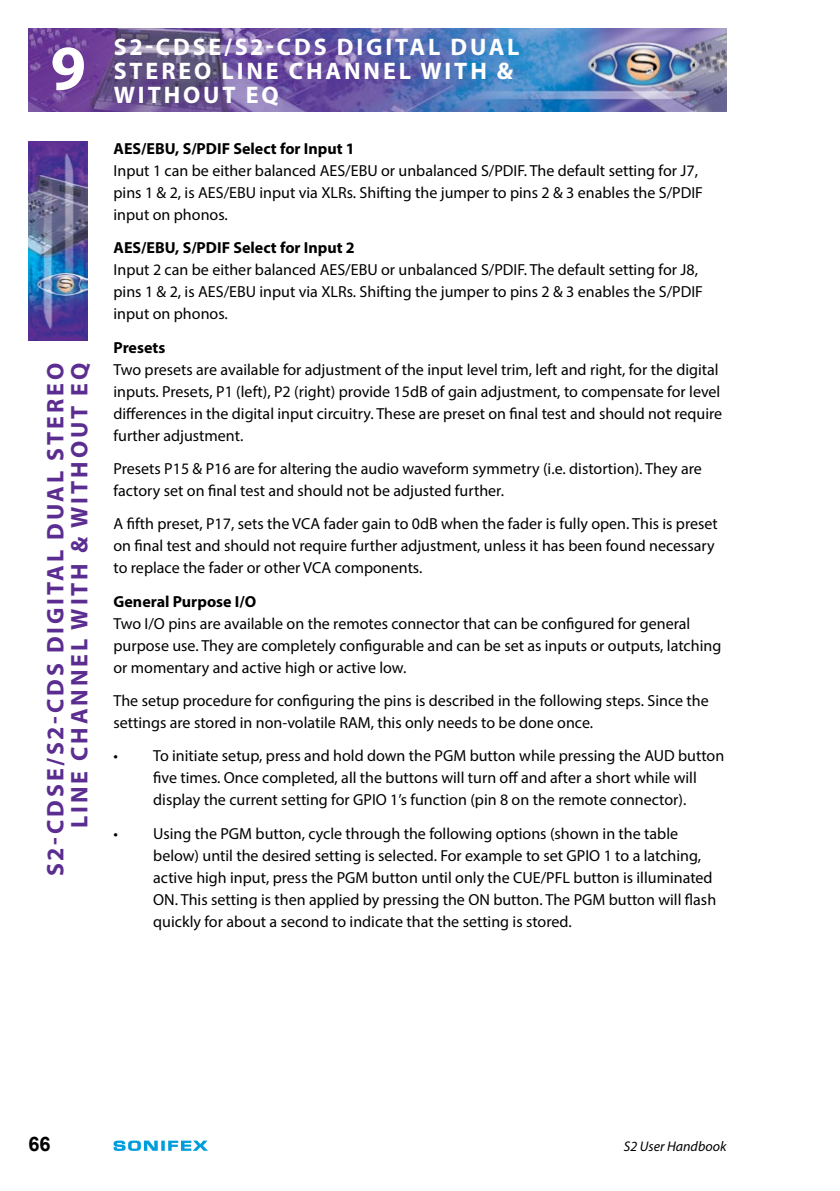
<style>
.page{position:relative;width:840px;height:1191px;background:#fff}
.page>*{position:absolute;margin:0;border:0;box-sizing:border-box;transform-origin:0 0}
.t1{font:700 64px "Myriad Pro";color:#fff}
.t2{font:700 24px/24px "Myriad Pro";letter-spacing:.12em;color:#fff}
.t3{font:700 24px/24px "Myriad Pro";letter-spacing:.12em;color:#5c2d91;text-align:right}
.t4{font:700 20px "Arial";color:#000}
.t5{font:16px/22px "Myriad Pro";color:#000}
.t6{font:700 16px "Myriad Pro";color:#000}
.t7{font:italic 14px "Myriad Pro";color:#000}
</style>
<div class="page">
<img style="left:28px;top:28px;width:698px;height:83px">
<svg style="left:161px;top:1140px;width:4px;height:10px"></svg>
<svg style="left:113px;top:1140px;width:45px;height:11px"></svg>
<svg style="left:168px;top:1140px;width:40px;height:10px"></svg>
<img style="left:28px;top:142px;width:59px;height:199px">
<h1 class="t1" style="left:51px;top:26px;width:37px">9</h1>
<h2 class="t3" style="left:43px;top:876px;width:515px;rotate:-90deg">S2-CDSE/S2-CDS DIGITAL DUAL STEREO<br>LINE CHANNEL WITH &amp; WITHOUT EQ</h2>
<h2 class="t2" style="left:114px;top:34px;width:407px">S2-CDSE/S2-CDS DIGITAL DUAL<br>STEREO LINE CHANNEL WITH &amp;<br>WITHOUT EQ</h2>
<p class="t6" style="left:113px;top:138px;width:243px">AES/EBU, S/PDIF Select for Input 1</p>
<p class="t5" style="left:113px;top:159px;width:590px">Input 1 can be either balanced AES/EBU or unbalanced S/PDIF. The default setting for J7, pins 1 &amp; 2, is AES/EBU input via XLRs. Shifting the jumper to pins 2 &amp; 3 enables the S/PDIF input on phonos.</p>
<p class="t6" style="left:113px;top:237px;width:243px">AES/EBU, S/PDIF Select for Input 2</p>
<p class="t5" style="left:113px;top:258px;width:590px">Input 2 can be either balanced AES/EBU or unbalanced S/PDIF. The default setting for J8, pins 1 &amp; 2, is AES/EBU input via XLRs. Shifting the jumper to pins 2 &amp; 3 enables the S/PDIF input on phonos.</p>
<p class="t6" style="left:113px;top:337px;width:53px">Presets</p>
<p class="t5" style="left:113px;top:358px;width:610px">Two presets are available for adjustment of the input level trim, left and right, for the digital inputs. Presets, P1 (left), P2 (right) provide 15dB of gain adjustment, to compensate for level differences in the digital input circuitry. These are preset on final test and should not require further adjustment.</p>
<p class="t5" style="left:113px;top:457px;width:589px">Presets P15 &amp; P16 are for altering the audio waveform symmetry (i.e. distortion). They are factory set on final test and should not be adjusted further.</p>
<p class="t5" style="left:113px;top:512px;width:605px">A fifth preset, P17, sets the VCA fader gain to 0dB when the fader is fully open. This is preset on final test and should not require further adjustment, unless it has been found necessary to replace the fader or other VCA components.</p>
<p class="t6" style="left:113px;top:591px;width:144px">General Purpose I/O</p>
<p class="t5" style="left:113px;top:612px;width:609px">Two I/O pins are available on the remotes connector that can be configured for general purpose use. They are completely configurable and can be set as inputs or outputs, latching or momentary and active high or active low.</p>
<p class="t5" style="left:113px;top:689px;width:596px">The setup procedure for configuring the pins is described in the following steps. Since the settings are stored in non-volatile RAM, this only needs to be done once.</p>
<p class="t5" style="left:153px;top:745px;width:572px;text-indent:-40px">• To initiate setup, press and hold down the PGM button while pressing the AUD button five times. Once completed, all the buttons will turn off and after a short while will display the current setting for GPIO 1’s function (pin 8 on the remote connector).</p>
<p class="t5" style="left:153px;top:822px;width:564px;text-indent:-40px">• Using the PGM button, cycle through the following options (shown in the table below) until the desired setting is selected. For example to set GPIO 1 to a latching, active high input, press the PGM button until only the CUE/PFL button is illuminated ON. This setting is then applied by pressing the ON button. The PGM button will flash quickly for about a second to indicate that the setting is stored.</p>
<p class="t4" style="left:28px;top:1130px;width:24px">66</p>
<p class="t7" style="left:623px;top:1137px;width:104px">S2 User Handbook</p>
</div>
